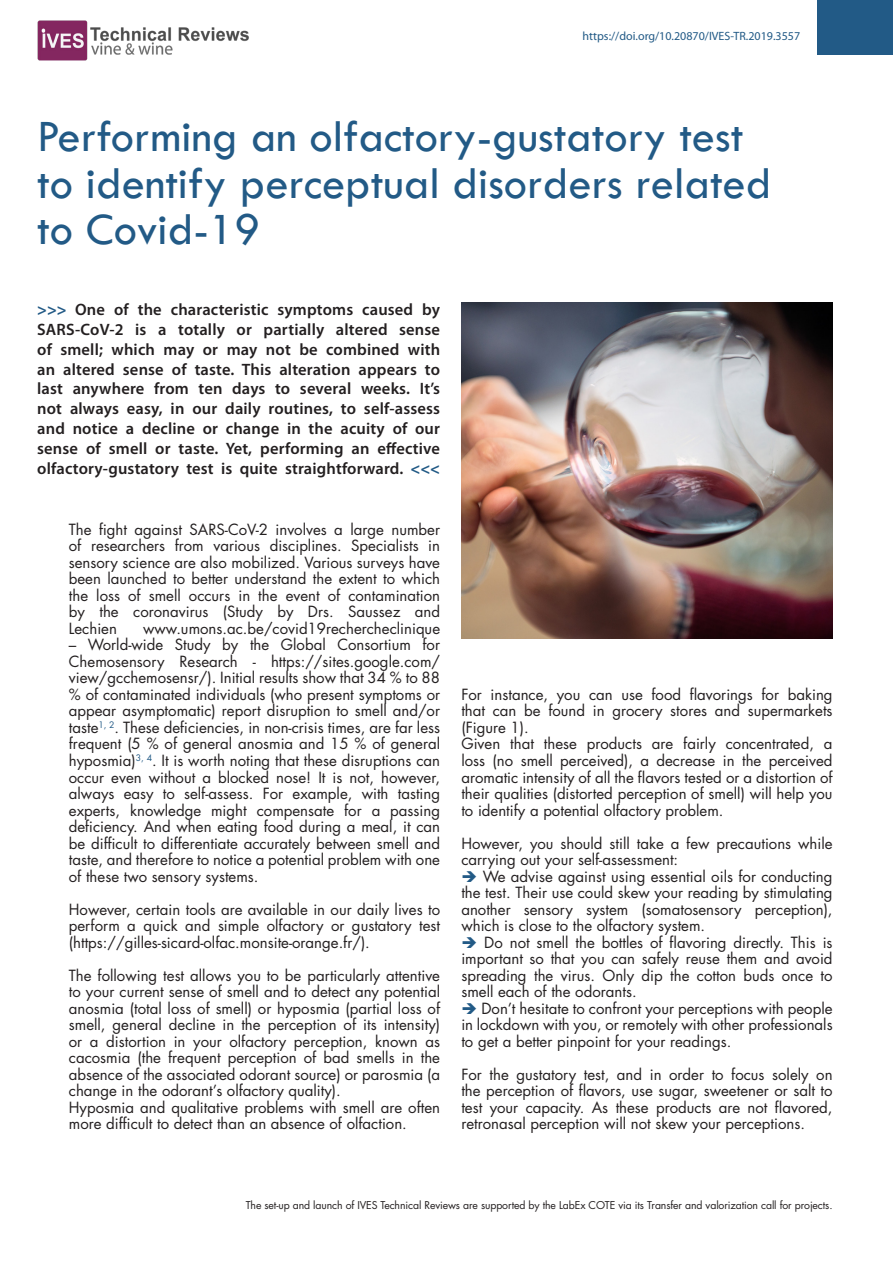
<style>
.page{position:relative;width:893px;height:1263px;background:#fff}
.page>*{position:absolute;margin:0;border:0;box-sizing:border-box;transform-origin:0 0}
.t1{font:46.5px "Tw Cen";color:#225a86}
.t2{font:600 16.5px/19.8px "Myriad Pro";letter-spacing:.01em;color:#231f20;text-align:justify}
.t3{font:15px/16.5px "Futura";color:#231f20;text-align:justify}
.t4{font:12px "Myriad Pro";color:#225a86}
.t5{font:10.5px "Futura";letter-spacing:-.01em;color:#231f20}
.s1{font-weight:700;color:#225a86}
.s2{color:#225a86}
</style>
<div class="page">
<div style="left:817px;top:0;width:76px;height:55px;background:#225a86"></div>
<img style="left:461px;top:303px;width:372px;height:336px">
<img style="left:37px;top:20px;width:212px;height:41px">
<p class="t4" style="left:583px;top:29px;width:219px">https://doi.org/10.20870/IVES-TR.2019.3557</p>
<p class="t1" style="left:37px;top:109px;width:708px">Performing an olfactory-gustatory test</p>
<p class="t1" style="left:37px;top:155px;width:736px">to identify perceptual disorders related</p>
<p class="t1" style="left:37px;top:202px;width:225px">to Covid-19</p>
<p class="t2" style="left:37px;top:299px;width:404px"><span class="s1">&gt;&gt;&gt;</span> One of the characteristic symptoms caused by SARS-CoV-2 is a totally or partially altered sense of smell; which may or may not be combined with an altered sense of taste. This alteration appears to last anywhere from ten days to several weeks. It’s not always easy, in our daily routines, to self-assess and notice a decline or change in the acuity of our sense of smell or taste. Yet, performing an effective olfactory-gustatory test is quite straightforward. <span class="s1">&lt;&lt;&lt;</span></p>
<p class="t3" style="left:69px;top:521px;width:373px">The fight against SARS-CoV-2 involves a large number of researchers from various disciplines. Specialists in sensory science are also mobilized. Various surveys have been launched to better understand the extent to which the loss of smell occurs in the event of contamination by the coronavirus (Study by Drs. Saussez and Lechien</p>
<p class="t3" style="left:143px;top:620px;width:299px">www.umons.ac.be/covid19rechercheclinique</p>
<p class="t3" style="left:69px;top:636px;width:373px">– World-wide Study by the Global Consortium for Chemosensory Research - https://sites.google.com/ view/gcchemosensr/). Initial results show that 34 % to 88 % of contaminated individuals (who present symptoms or appear asymptomatic) report disruption to smell and/or taste<sup>1,</sup> <sup>2</sup>. These deficiencies, in non-crisis times, are far less frequent (5 % of general anosmia and 15 % of general hyposmia)<sup>3,</sup> <sup>4</sup>. It is worth noting that these disruptions can occur even without a blocked nose! It is not, however, always easy to self-assess. For example, with tasting experts, knowledge might compensate for a passing deficiency. And when eating food during a meal, it can be difficult to differentiate accurately between smell and taste, and therefore to notice a potential problem with one of these two sensory systems.</p>
<p class="t3" style="left:69px;top:900px;width:373px">However, certain tools are available in our daily lives to perform a quick and simple olfactory or gustatory test (https://gilles-sicard-olfac.monsite-orange.fr/).</p>
<p class="t3" style="left:69px;top:966px;width:373px">The following test allows you to be particularly attentive to your current sense of smell and to detect any potential anosmia (total loss of smell) or hyposmia (partial loss of smell, general decline in the perception of its intensity) or a distortion in your olfactory perception, known as cacosmia (the frequent perception of bad smells in the absence of the associated odorant source) or parosmia (a change in the odorant’s olfactory quality).</p>
<p class="t3" style="left:69px;top:1098px;width:373px">Hyposmia and qualitative problems with smell are often more difficult to detect than an absence of olfaction.</p>
<p class="t3" style="left:461px;top:686px;width:373px">For instance, you can use food flavorings for baking that can be found in grocery stores and supermarkets (Figure 1).</p>
<p class="t3" style="left:461px;top:735px;width:373px">Given that these products are fairly concentrated, a loss (no smell perceived), a decrease in the perceived aromatic intensity of all the flavors tested or a distortion of their qualities (distorted perception of smell) will help you to identify a potential olfactory problem.</p>
<p class="t3" style="left:461px;top:834px;width:373px">However, you should still take a few precautions while carrying out your self-assessment:</p>
<p class="t3" style="left:461px;top:867px;width:373px"><span class="s2">➔</span> We advise against using essential oils for conducting the test. Their use could skew your reading by stimulating another sensory system (somatosensory perception), which is close to the olfactory system.</p>
<p class="t3" style="left:461px;top:933px;width:373px"><span class="s2">➔</span> Do not smell the bottles of flavoring directly. This is important so that you can safely reuse them and avoid spreading the virus. Only dip the cotton buds once to smell each of the odorants.</p>
<p class="t3" style="left:461px;top:999px;width:373px"><span class="s2">➔</span> Don’t hesitate to confront your perceptions with people in lockdown with you, or remotely with other professionals to get a better pinpoint for your readings.</p>
<p class="t3" style="left:461px;top:1065px;width:373px">For the gustatory test, and in order to focus solely on the perception of flavors, use sugar, sweetener or salt to test your capacity. As these products are not flavored, retronasal perception will not skew your perceptions.</p>
<p class="t5" style="left:246px;top:1197px;width:588px">The set-up and launch of IVES Technical Reviews are supported by the LabEx COTE via its Transfer and valorization call for projects.</p>
</div>
